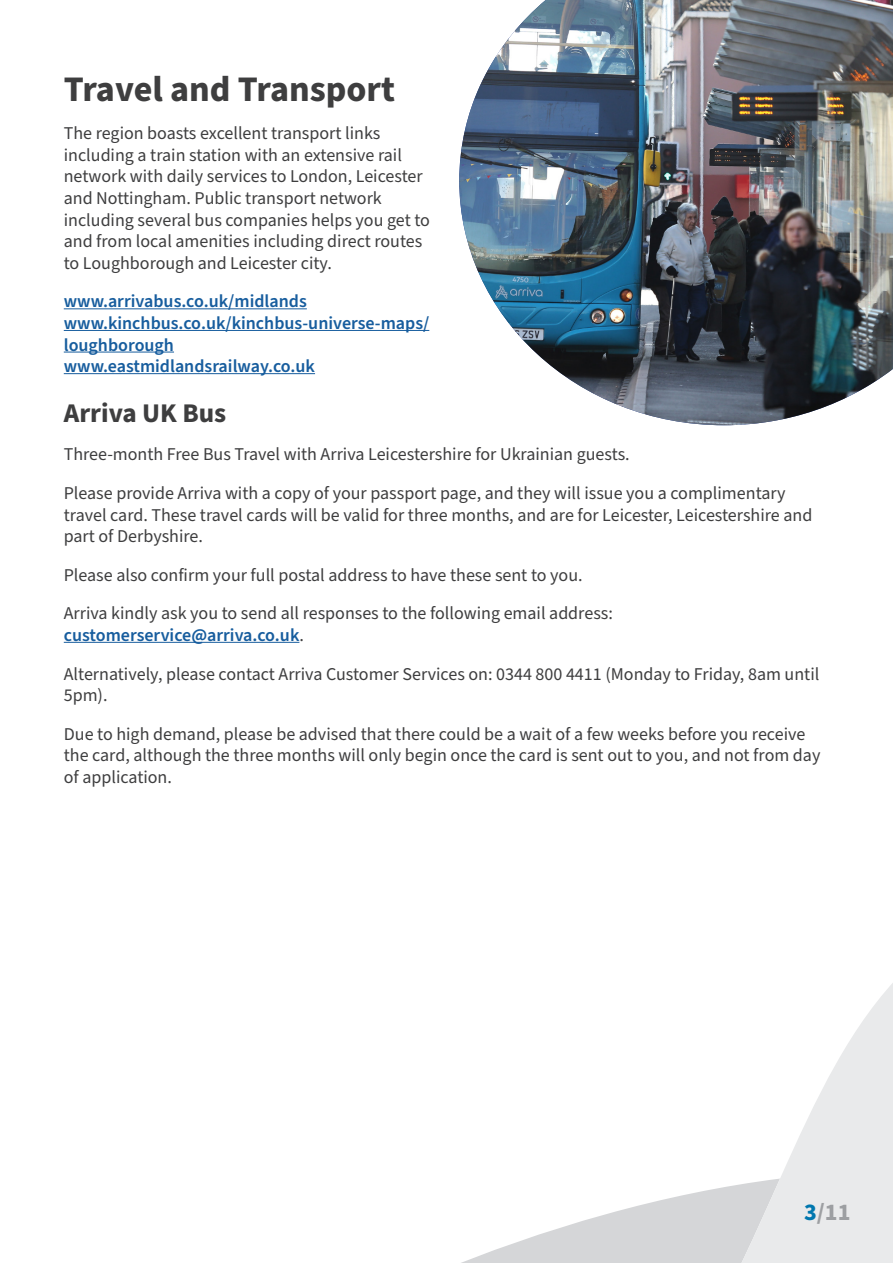
<style>
.page{position:relative;width:893px;height:1263px;background:#fff}
.page>*{position:absolute;margin:0;border:0;box-sizing:border-box;transform-origin:0 0}
.Subheader_1{font:700 36px "Source Sans Pro";color:#3e3e3f}
.Body{font:700 27px "Source Sans Pro";color:#3e3e3f}
.t1{font:700 24px "Source Sans Pro";color:#9d9fa2}
.Body-2{font:18px/21.6px "Source Sans Pro";color:#3e3e3f}
.Body-3{font:600 18px/21.6px "Source Sans Pro";color:#175d9e}
.s1{font-weight:600;color:#175d9e}
.s2{color:#0077ae}
</style>
<div class="page">
<svg style="left:461px;top:1185px;width:274px;height:78px"></svg>
<svg style="left:735px;top:983px;width:158px;height:280px;fill:#e9eaeb"></svg>
<hr style="left:64px;top:308px;width:243px;height:1px;background:#175d9e">
<hr style="left:64px;top:330px;width:365px;height:1px;background:#175d9e">
<hr style="left:64px;top:352px;width:110px;height:1px;background:#175d9e">
<hr style="left:64px;top:373px;width:251px;height:1px;background:#175d9e">
<hr style="left:64px;top:642px;width:235px;height:1px;background:#175d9e">
<img style="left:459px;top:0;width:434px;height:425px">
<p class="Subheader_1" style="left:64px;top:64px;width:333px">Travel and Transport</p>
<p class="Body-2" style="left:64px;top:123px;width:368px">The region boasts excellent transport links including a train station with an extensive rail network with daily services to London, Leicester and Nottingham. Public transport network including several bus companies helps you get to and from local amenities including direct routes to Loughborough and Leicester city.</p>
<p class="Body-3" style="left:64px;top:291px;width:367px">www.arrivabus.co.uk/midlands www.kinchbus.co.uk/kinchbus-universe-maps/ loughborough www.eastmidlandsrailway.co.uk</p>
<p class="Body" style="left:64px;top:394px;width:164px">Arriva UK Bus</p>
<p class="Body-2" style="left:64px;top:444px;width:567px">Three-month Free Bus Travel with Arriva Leicestershire for Ukrainian guests.</p>
<p class="Body-2" style="left:64px;top:483px;width:750px">Please provide Arriva with a copy of your passport page, and they will issue you a complimentary travel card. These travel cards will be valid for three months, and are for Leicester, Leicestershire and part of Derbyshire.</p>
<p class="Body-2" style="left:64px;top:564px;width:520px">Please also confirm your full postal address to have these sent to you.</p>
<p class="Body-2" style="left:64px;top:603px;width:551px">Arriva kindly ask you to send all responses to the following email address: <span class="s1">customerservice@arriva.co.uk</span>.</p>
<p class="Body-2" style="left:64px;top:663px;width:757px">Alternatively, please contact Arriva Customer Services on: 0344 800 4411 (Monday to Friday, 8am until<br>5pm).</p>
<p class="Body-2" style="left:64px;top:724px;width:758px">Due to high demand, please be advised that there could be a wait of a few weeks before you receive the card, although the three months will only begin once the card is sent out to you, and not from day of application.</p>
<h3 class="t1" style="left:804px;top:1196px;width:48px"><span class="s2">3</span>/11</h3>
</div>
